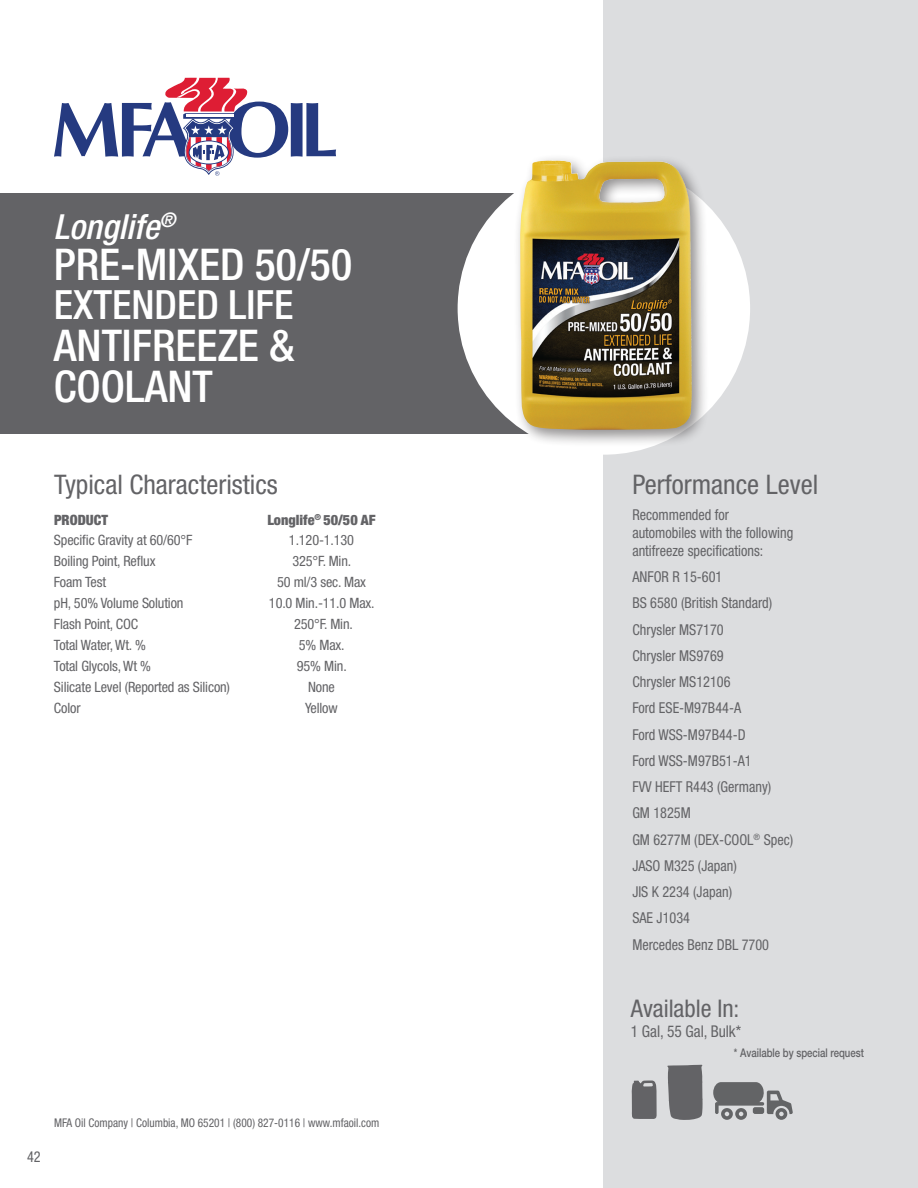
<style>
.page{position:relative;width:918px;height:1188px;background:#fff}
.page>*{position:absolute;margin:0;border:0;box-sizing:border-box;transform-origin:0 0}
.t1{font:500 condensed 43.8px/41.5px "Helvetica Neue";color:#fff}
.t2{font:500 condensed 40.35px "Helvetica Neue";color:#fff}
.t3{font:italic 500 condensed 34.65px "Helvetica Neue";color:#fff}
.t4{font:condensed 27px "Helvetica Neue";color:#636366}
.t5{font:condensed 24.3px "Helvetica Neue";color:#636366}
.t6{font:condensed 16.2px "Helvetica Neue";color:#636366;scale:.95 1}
.t7{font:condensed 15px/26.2px "Helvetica Neue";color:#636366;scale:.95 1}
.t8{font:condensed 14.25px "Helvetica Neue";letter-spacing:-.01em;color:#636366}
.t9{font:900 condensed 14.25px "Helvetica Neue";color:#636366}
.t10{font:condensed 12px "Helvetica Neue";color:#636366;scale:.95 1}
.t11{font:500 12px "Helvetica Neue";color:#636366;scale:.8 1}
</style>
<div class="page">
<div style="left:603px;top:0;width:314px;height:1188px;background:#dcdddf"></div>
<div style="left:0;top:193px;width:670px;height:241px;background:#636366"></div>
<svg style="left:54px;top:78px;width:282px;height:98px"></svg>
<div style="left:458px;top:162px;width:292px;height:293px;background:#fff;border-radius:50%"></div>
<svg style="left:667px;top:1065px;width:36px;height:55px;background:#6e6e71"></svg>
<svg style="left:713px;top:1082px;width:80px;height:38px"></svg>
<svg style="left:632px;top:1081px;width:25px;height:38px"></svg>
<div style="left:513px;top:154px;width:196px;height:293px;background:#231f20;opacity:.5"></div>
<img style="left:520px;top:160px;width:172px;height:270px">
<h3 class="t3" style="left:54px;top:206px;width:123px">Longlife<sup>®</sup></h3>
<h1 class="t1" style="left:54px;top:243px;width:300px">PRE-MIXED 50/50</h1>
<h2 class="t2" style="left:54px;top:281px;width:241px">EXTENDED LIFE</h2>
<h1 class="t1" style="left:54px;top:324px;width:242px">ANTIFREEZE &amp;<br>COOLANT</h1>
<h3 class="t4" style="left:54px;top:469px;width:225px">Typical Characteristics</h3>
<p class="t9" style="left:54px;top:511px;width:56px">PRODUCT</p>
<p class="t9" style="left:267px;top:511px;width:110px">Longlife<sup>®</sup> 50/50 AF</p>
<p class="t8" style="left:54px;top:532px;width:140px">Specific Gravity at 60/60°F</p>
<p class="t8" style="left:289px;top:532px;width:67px">1.120-1.130</p>
<p class="t8" style="left:54px;top:553px;width:103px">Boiling Point, Reflux</p>
<p class="t8" style="left:292px;top:553px;width:60px">325°F. Min.</p>
<p class="t8" style="left:54px;top:574px;width:54px">Foam Test</p>
<p class="t8" style="left:277px;top:574px;width:91px">50 ml/3 sec. Max</p>
<p class="t8" style="left:54px;top:595px;width:131px">pH, 50% Volume Solution</p>
<p class="t8" style="left:269px;top:595px;width:107px">10.0 Min.-11.0 Max.</p>
<p class="t8" style="left:54px;top:616px;width:86px">Flash Point, COC</p>
<p class="t8" style="left:294px;top:616px;width:60px">250°F. Min.</p>
<p class="t8" style="left:54px;top:637px;width:93px">Total Water, Wt. %</p>
<p class="t8" style="left:299px;top:637px;width:47px">5% Max.</p>
<p class="t8" style="left:54px;top:658px;width:99px">Total Glycols, Wt %</p>
<p class="t8" style="left:297px;top:658px;width:51px">95% Min.</p>
<p class="t8" style="left:54px;top:679px;width:178px">Silicate Level (Reported as Silicon)</p>
<p class="t8" style="left:308px;top:679px;width:28px">None</p>
<p class="t8" style="left:54px;top:700px;width:28px">Color</p>
<p class="t8" style="left:305px;top:700px;width:34px">Yellow</p>
<p class="t7" style="left:27px;top:1143px;width:16px">42</p>
<p class="t10" style="left:54px;top:1116px;width:344px">MFA Oil Company | Columbia, MO 65201 | (800) 827-0116 | www.mfaoil.com</p>
<h3 class="t4" style="left:632px;top:469px;width:187px">Performance Level</h3>
<p class="t7" style="left:632px;top:506px;width:171px;line-height:18px">Recommended for automobiles with the following antifreeze specifications:</p>
<p class="t7" style="left:632px;top:564px;width:171px">ANFOR R 15-601<br>BS 6580 (British Standard)<br>Chrysler MS7170<br>Chrysler MS9769<br>Chrysler MS12106<br>Ford ESE-M97B44-A<br>Ford WSS-M97B44-D<br>Ford WSS-M97B51-A1<br>FVV HEFT R443 (Germany)<br>GM 1825M<br>GM 6277M (DEX-COOL<sup>®</sup> Spec)<br>JASO M325 (Japan)<br>JIS K 2234 (Japan)<br>SAE J1034<br>Mercedes Benz DBL 7700</p>
<h3 class="t5" style="left:631px;top:994px;width:110px">Available In:</h3>
<p class="t6" style="left:631px;top:1022px;width:118px">1 Gal, 55 Gal, Bulk*</p>
<p class="t11" style="left:734px;top:1046px;width:164px">* Available by special request</p>
</div>
